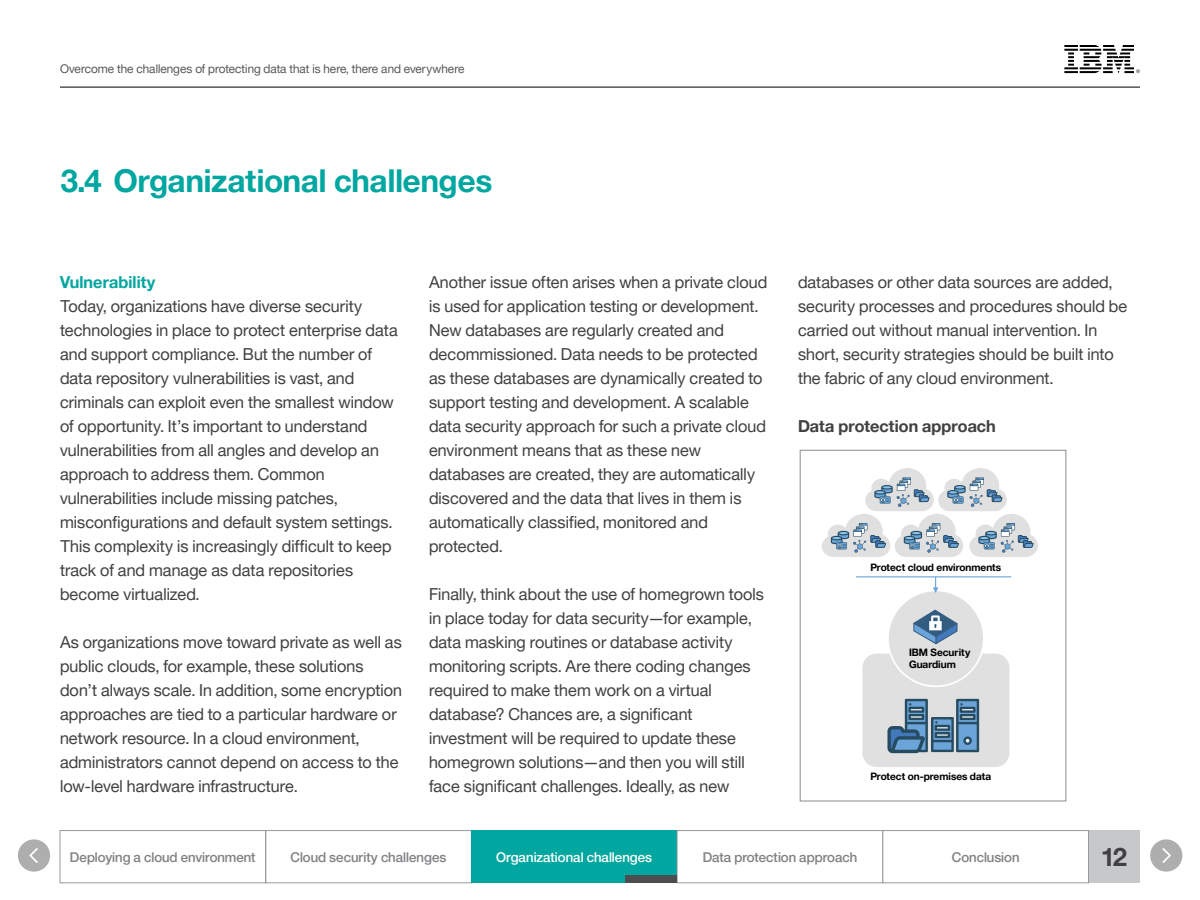
<style>
.page{position:relative;width:1200px;height:900px;background:#fff}
.page>*{position:absolute;margin:0;border:0;box-sizing:border-box;transform-origin:0 0}
.t1{font:31.5px "Helv Neue Boldfor IBM";color:#00a6a0}
.t2{font:25.5px "Helv Neue Boldfor IBM";color:#414042}
.t3{font:16.5px/24px "Helv Neue Romanfor IBM";letter-spacing:.005em;color:#414042}
.t4{font:16.5px "Helv Neue Boldfor IBM";letter-spacing:.005em;color:#414042}
.t5{font:13.5px "Helv Neue Mediumfor IBM";color:#818285}
.t6{font:13.5px "Helv Neue Mediumfor IBM";color:#fff}
.t7{font:12px "Helv Neue Romanfor IBM";color:#58595b}
.t8{font:10.2px/12.3px "Helv Neue Boldfor IBM";color:#000}
.s1{font-family:"Helv Neue Boldfor IBM";color:#00a6a0}
</style>
<div class="page">
<div style="left:1089px;top:830px;width:51px;height:53px;background:#c6c8ca"></div>
<div style="left:60px;top:830px;width:206px;height:53px;border:1px solid #999"></div>
<div style="left:266px;top:830px;width:206px;height:53px;border:1px solid #999"></div>
<div style="left:471px;top:831px;width:206px;height:52px;background:#00a6a0"></div>
<div style="left:677px;top:830px;width:206px;height:53px;border:1px solid #999"></div>
<div style="left:883px;top:830px;width:206px;height:53px;background:#fff;border:1px solid #999"></div>
<svg style="left:1064px;top:45px;width:76px;height:28px"></svg>
<hr style="left:60px;top:87px;width:1080px;height:1px;background:#000">
<div style="left:862px;top:654px;width:147px;height:113px;background:#e0e0e0;border-radius:14px"></div>
<div style="left:888px;top:590px;width:96px;height:96px;background:#e0e0e0;border-radius:50%"></div>
<div style="left:887px;top:590px;width:98px;height:97px;border:2px solid #fff;border-radius:50%"></div>
<svg style="left:887px;top:699px;width:92px;height:54px"></svg>
<svg style="left:822px;top:468px;width:216px;height:89px"></svg>
<hr style="left:856px;top:576px;width:155px;height:1px;background:#6aa4d9">
<svg style="left:933px;top:577px;width:5px;height:16px"></svg>
<svg style="left:913px;top:609px;width:45px;height:36px"></svg>
<div style="left:800px;top:450px;width:266px;height:352px;border:1px solid #999"></div>
<svg style="left:1150px;top:839px;width:32px;height:33px"></svg>
<svg style="left:18px;top:839px;width:32px;height:33px"></svg>
<div style="left:626px;top:876px;width:51px;height:7px;background:#4d4d4f"></div>
<p class="t7" style="left:60px;top:62px;width:406px">Overcome the challenges of protecting data that is here, there and everywhere</p>
<p class="t1" style="left:60px;top:161px;width:434px">3.4 Organizational challenges</p>
<p class="t3" style="left:60px;top:270px;width:339px"><span class="s1">Vulnerability<br></span>Today, organizations have diverse security technologies in place to protect enterprise data and support compliance. But the number of data repository vulnerabilities is vast, and criminals can exploit even the smallest window of opportunity. It’s important to understand vulnerabilities from all angles and develop an approach to address them. Common vulnerabilities include missing patches, misconfigurations and default system settings.<br>This complexity is increasingly difficult to keep track of and manage as data repositories become virtualized.</p>
<p class="t3" style="left:60px;top:630px;width:343px">As organizations move toward private as well as public clouds, for example, these solutions don’t always scale. In addition, some encryption approaches are tied to a particular hardware or network resource. In a cloud environment, administrators cannot depend on access to the low-level hardware infrastructure.</p>
<p class="t3" style="left:429px;top:270px;width:340px">Another issue often arises when a private cloud is used for application testing or development.<br>New databases are regularly created and decommissioned. Data needs to be protected as these databases are dynamically created to support testing and development. A scalable data security approach for such a private cloud environment means that as these new databases are created, they are automatically discovered and the data that lives in them is automatically classified, monitored and protected.</p>
<p class="t3" style="left:429px;top:582px;width:336px">Finally, think about the use of homegrown tools in place today for data security—for example, data masking routines or database activity monitoring scripts. Are there coding changes required to make them work on a virtual database? Chances are, a significant investment will be required to update these homegrown solutions—and then you will still face significant challenges. Ideally, as new</p>
<p class="t3" style="left:798px;top:270px;width:331px">databases or other data sources are added, security processes and procedures should be carried out without manual intervention. In short, security strategies should be built into the fabric of any cloud environment.</p>
<p class="t4" style="left:798px;top:416px;width:199px">Data protection approach</p>
<p class="t8" style="left:870px;top:561px;width:132px">Protect cloud environments</p>
<p class="t8" style="left:909px;top:646px;width:63px">IBM Security<br>Guardium</p>
<p class="t8" style="left:870px;top:770px;width:122px">Protect on-premises data</p>
<p class="t5" style="left:70px;top:849px;width:187px">Deploying a cloud environment</p>
<p class="t5" style="left:291px;top:849px;width:157px">Cloud security challenges</p>
<p class="t6" style="left:496px;top:849px;width:157px">Organizational challenges</p>
<p class="t5" style="left:703px;top:849px;width:156px">Data protection approach</p>
<p class="t5" style="left:952px;top:849px;width:69px">Conclusion</p>
<h2 class="t2" style="left:1102px;top:840px;width:27px">12</h2>
</div>
